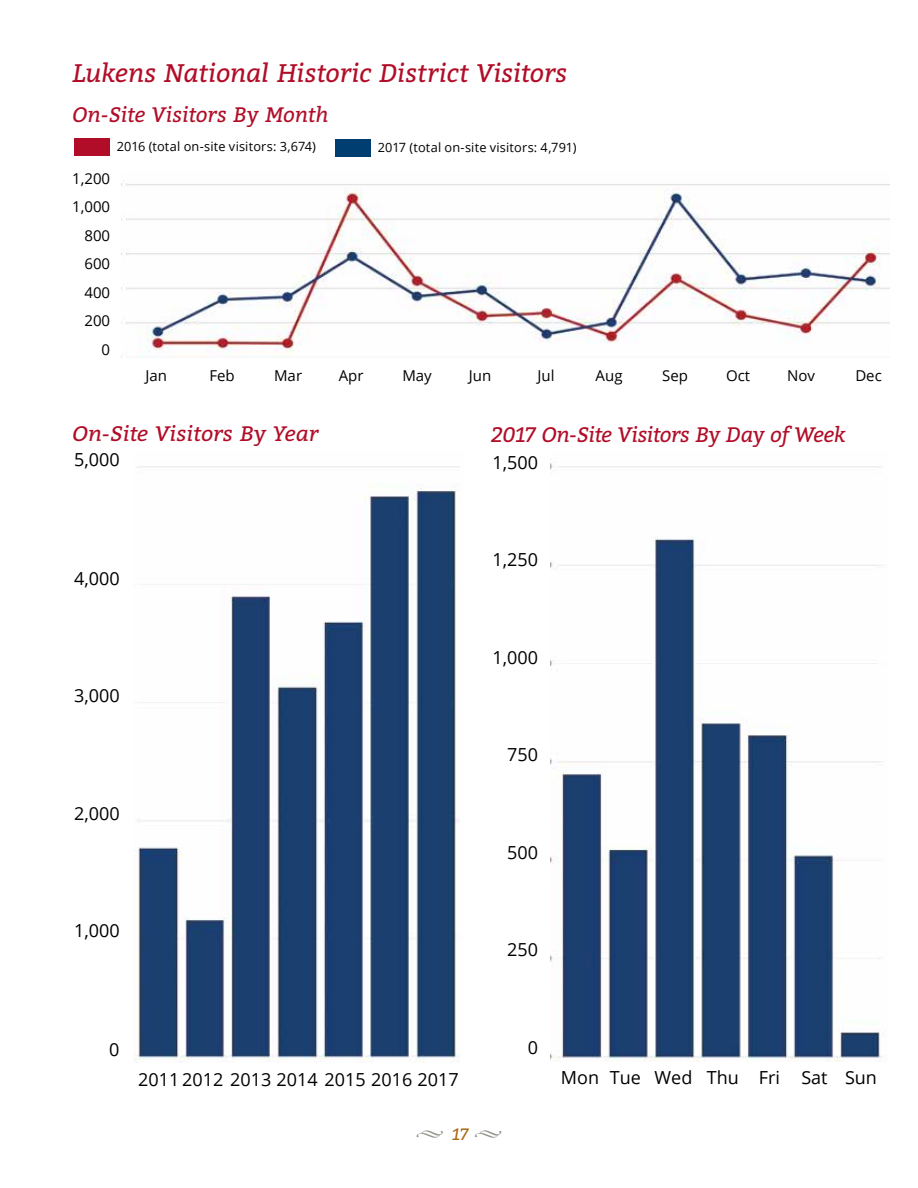
<style>
.page{position:relative;width:918px;height:1188px;background:#fff}
.page>*{position:absolute;margin:0;border:0;box-sizing:border-box;transform-origin:0 0}
.t1{font:italic 25.5px "Bitter";letter-spacing:-.005em;color:#b10d28}
.t2{font:italic 21px "Bitter";letter-spacing:-.015em;color:#b10d28}
.t3{font:italic 21px "Bitter";letter-spacing:-.015em;color:#b10d28;scale:1.04 1}
.t4{font:18px "Open Sans";color:#000}
.t5{font:italic 16.5px "Bitter";color:#a86b17}
.t6{font:15px/28.5px "Open Sans";color:#000;text-align:right}
.t7{font:12.75px "Open Sans";letter-spacing:.01em;color:#000}
.s1{color:#94948b}
</style>
<div class="page">
<div style="left:74px;top:138px;width:36px;height:18px;background:#b10d28"></div>
<div style="left:335px;top:139px;width:36px;height:18px;background:#003d71"></div>
<img style="left:551px;top:464px;width:331px;height:598px">
<img style="left:125px;top:183px;width:765px;height:174px">
<img style="left:134px;top:466px;width:325px;height:597px">
<h1 class="t1" style="left:72px;top:54px;width:497px">Lukens National Historic District Visitors</h1>
<p class="t2" style="left:72px;top:99px;width:258px">On-Site Visitors By Month</p>
<p class="t7" style="left:117px;top:138px;width:201px">2016 (total on-site visitors: 3,674)</p>
<p class="t7" style="left:378px;top:138px;width:200px">2017 (total on-site visitors: 4,791)</p>
<p class="t6" style="left:72px;top:164px;width:39px">1,200<br>1,000<br>800<br>600<br>400<br>200<br>0</p>
<p class="t6" style="left:146px;top:361px;width:23px">Jan</p>
<p class="t6" style="left:209px;top:361px;width:27px">Feb</p>
<p class="t6" style="left:274px;top:361px;width:30px">Mar</p>
<p class="t6" style="left:339px;top:361px;width:26px">Apr</p>
<p class="t6" style="left:402px;top:361px;width:31px">May</p>
<p class="t6" style="left:469px;top:361px;width:24px">Jun</p>
<p class="t6" style="left:538px;top:361px;width:19px">Jul</p>
<p class="t6" style="left:596px;top:361px;width:28px">Aug</p>
<p class="t6" style="left:662px;top:361px;width:27px">Sep</p>
<p class="t6" style="left:726px;top:361px;width:26px">Oct</p>
<p class="t6" style="left:787px;top:361px;width:29px">Nov</p>
<p class="t6" style="left:855px;top:361px;width:28px">Dec</p>
<p class="t3" style="left:72px;top:418px;width:238px">On-Site Visitors By Year</p>
<p class="t2" style="left:491px;top:419px;width:355px">2017 On-Site Visitors By Day of Week</p>
<p class="t4" style="left:74px;top:448px;width:47px">5,000</p>
<p class="t4" style="left:74px;top:566px;width:47px">4,000</p>
<p class="t4" style="left:74px;top:683px;width:47px">3,000</p>
<p class="t4" style="left:74px;top:802px;width:47px">2,000</p>
<p class="t4" style="left:74px;top:919px;width:47px">1,000</p>
<p class="t4" style="left:492px;top:450px;width:47px">1,500</p>
<p class="t4" style="left:492px;top:547px;width:47px">1,250</p>
<p class="t4" style="left:492px;top:645px;width:47px">1,000</p>
<p class="t4" style="left:507px;top:742px;width:32px">750</p>
<p class="t4" style="left:507px;top:840px;width:32px">500</p>
<p class="t4" style="left:507px;top:937px;width:32px">250</p>
<p class="t4" style="left:109px;top:1037px;width:12px">0</p>
<p class="t4" style="left:528px;top:1035px;width:12px">0</p>
<p class="t4" style="left:138px;top:1067px;width:322px">2011 2012 2013 2014 2015 2016 2017</p>
<p class="t4" style="left:561px;top:1065px;width:317px">Mon Tue Wed Thu Fri Sat Sun</p>
<p class="t5" style="left:416px;top:1122px;width:88px"><span class="s1">◆</span> 17 <span class="s1">◆</span></p>
</div>
